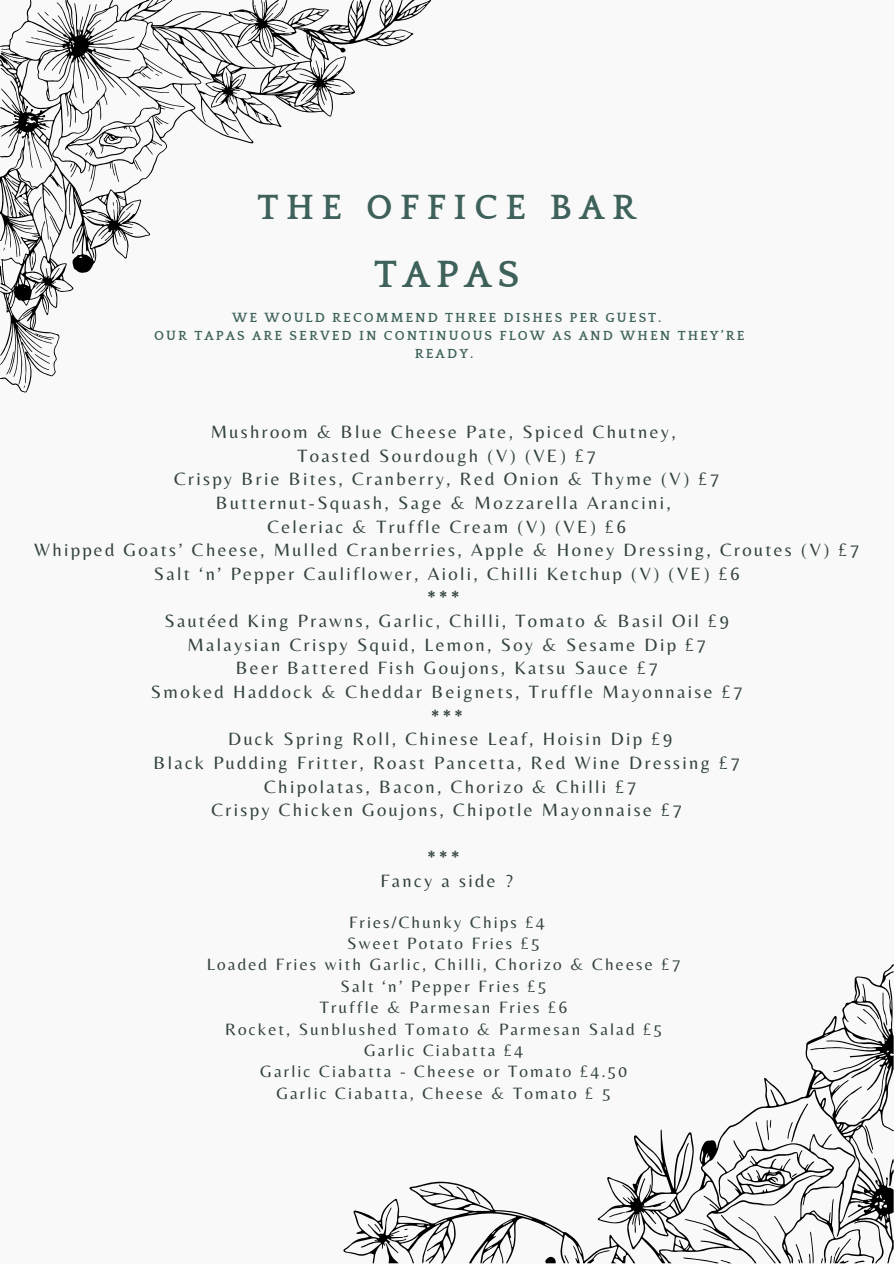
<style>
.page{position:relative;width:894px;height:1264px;background:#fff}
.page>*{position:absolute;margin:0;border:0;box-sizing:border-box;transform-origin:0 0}
.t1{font:700 39px "Quattrocento";letter-spacing:.15em;color:#3e625b}
.t2{font:700 36px "Quattrocento";letter-spacing:.21em;color:#3e625b}
.t3{font:18.6px/23.7px "Belleza";letter-spacing:.125em;color:#32423f;text-align:center}
.t4{font:17.1px/21.3px "Belleza";letter-spacing:.125em;color:#32423f;text-align:center}
.t5{font:700 13.5px/18px "Quattrocento";letter-spacing:.15em;color:#3e625b}
</style>
<div class="page">
<div style="left:0;top:0;width:893px;height:1263px;background:#f9f9f9"></div>
<svg style="left:0;top:0;width:431px;height:393px"></svg>
<svg style="left:343px;top:965px;width:549px;height:298px"></svg>
<h2 class="t2" style="left:257px;top:188px;width:380px">THE OFFICE BAR</h2>
<p class="t1" style="left:374px;top:254px;width:147px">TAPAS</p>
<h2 class="t5" style="left:232px;top:309px;width:431px">WE WOULD RECOMMEND THREE DISHES PER GUEST.</h2>
<h2 class="t5" style="left:415px;top:327px;width:331px;text-indent:-260px">OUR TAPAS ARE SERVED IN CONTINUOUS FLOW AS AND WHEN THEY’RE<br>READY.</h2>
<h1 class="t3" style="left:34px;top:419px;width:826px">Mushroom &amp; Blue Cheese Pate, Spiced Chutney,<br>Toasted Sourdough (V) (VE) £7<br>Crispy Brie Bites, Cranberry, Red Onion &amp; Thyme (V) £7<br>Butternut-Squash, Sage &amp; Mozzarella Arancini,<br>Celeriac &amp; Truffle Cream (V) (VE) £6<br>Whipped Goats’ Cheese, Mulled Cranberries, Apple &amp; Honey Dressing, Croutes (V) £7<br>Salt ‘n’ Pepper Cauliflower, Aioli, Chilli Ketchup (V) (VE) £6<br>***<br>Sautéed King Prawns, Garlic, Chilli, Tomato &amp; Basil Oil £9<br>Malaysian Crispy Squid, Lemon, Soy &amp; Sesame Dip £7<br>Beer Battered Fish Goujons, Katsu Sauce £7<br>Smoked Haddock &amp; Cheddar Beignets, Truffle Mayonnaise £7<br>***<br>Duck Spring Roll, Chinese Leaf, Hoisin Dip £9<br>Black Pudding Fritter, Roast Pancetta, Red Wine Dressing £7<br>Chipolatas, Bacon, Chorizo &amp; Chilli £7<br>Crispy Chicken Goujons, Chipotle Mayonnaise £7</h1>
<h1 class="t3" style="left:380px;top:845px;width:134px">***<br>Fancy a side ?</h1>
<p class="t4" style="left:207px;top:910px;width:475px">Fries/Chunky Chips £4<br>Sweet Potato Fries £5<br>Loaded Fries with Garlic, Chilli, Chorizo &amp; Cheese £7<br>Salt ‘n’ Pepper Fries £5<br>Truffle &amp; Parmesan Fries £6<br>Rocket, Sunblushed Tomato &amp; Parmesan Salad £5<br>Garlic Ciabatta £4<br>Garlic Ciabatta - Cheese or Tomato £4.50</p>
<p class="t4" style="left:276px;top:1081px;width:336px">Garlic Ciabatta, Cheese &amp; Tomato £ 5</p>
</div>
